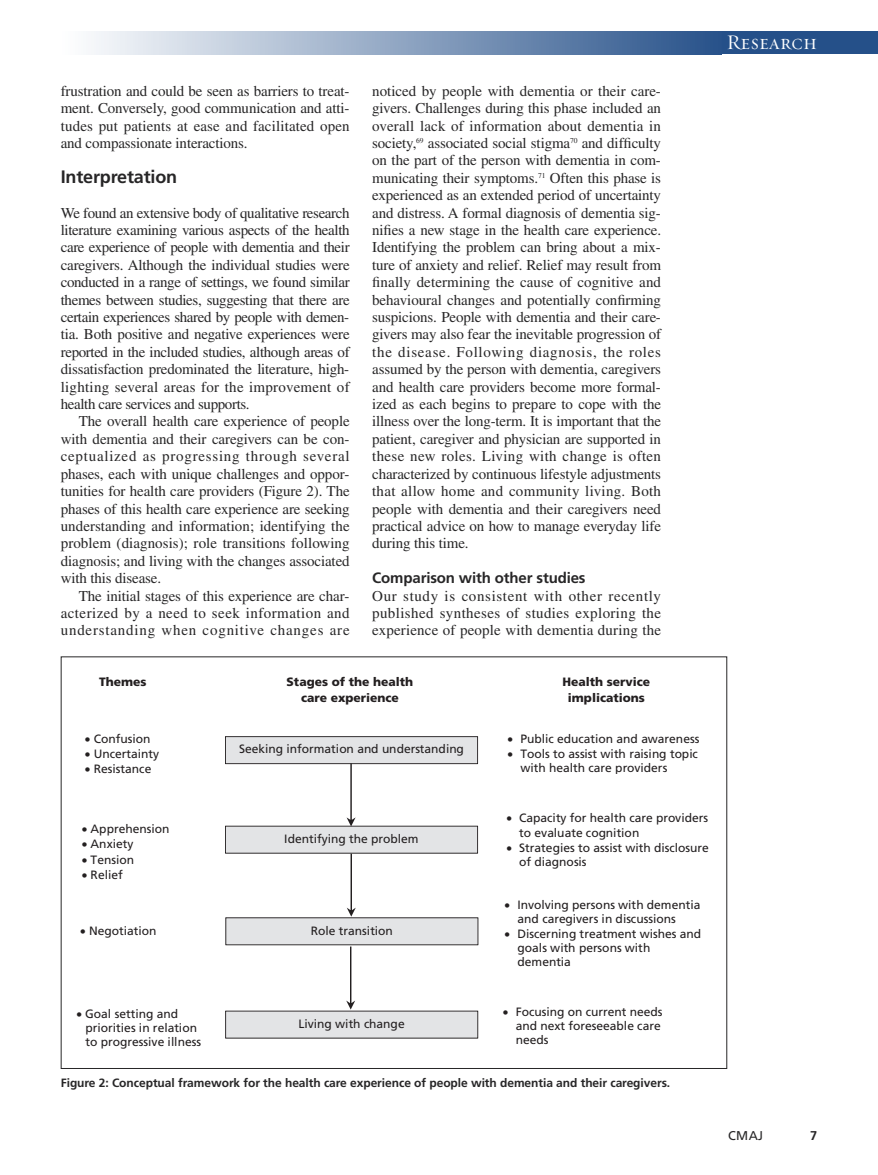
<style>
.page{position:relative;width:878px;height:1175px;background:#fff}
.page>*{position:absolute;margin:0;border:0;box-sizing:border-box;transform-origin:0 0}
.t1{font:21px "Requiem Display HTF Small Caps";letter-spacing:.005em;color:#fff}
.t2{font:700 18px "Frutiger LT Std";letter-spacing:-.01em;color:#272627}
.t3{font:15px/17.4px "Times LT Std";letter-spacing:-.01em;color:#272627;text-align:justify}
.t4{font:700 15px "Frutiger LT Std";letter-spacing:-.01em;color:#272627}
.t5{font:12.75px "Frutiger LT Std";color:#272627}
.t6{font:700 12.75px "Frutiger LT Std";color:#272627}
.t7{font:12px/14.1px "Frutiger";color:#231f20}
.t8{font:700 12px "Frutiger LT Std";letter-spacing:-.005em;color:#272627}
.t9{font:900 12px/16.5px "Frutiger";color:#231f20;text-align:center}
</style>
<div class="page">
<div style="left:715px;top:32px;width:163px;height:22px;background:#255089"></div>
<div style="left:61px;top:32px;width:660px;height:22px;background:linear-gradient(to right,#fff,#28528a)"></div>
<svg style="left:225px;top:736px;width:253px;height:302px"></svg>
<p class="t3" style="left:61px;top:84px;width:290px">frustration and could be seen as barriers to treat&shy;ment. Conversely, good communication and atti&shy;tudes put patients at ease and facilitated open and compassionate interactions.</p>
<p class="t2" style="left:61px;top:169px;width:118px">Interpretation</p>
<p class="t3" style="left:61px;top:205px;width:290px">We found an extensive body of qualitative research literature examining various aspects of the health care experience of people with dementia and their caregivers. Although the individual studies were conducted in a range of settings, we found similar themes between studies, suggesting that there are certain experiences shared by people with demen&shy;tia. Both positive and negative experiences were reported in the included studies, although areas of dissatisfaction predominated the literature, high&shy;lighting several areas for the improvement of health care services and supports.</p>
<p class="t3" style="left:61px;top:414px;width:290px;text-indent:18px">The overall health care experience of people with dementia and their caregivers can be con&shy;ceptualized as progressing through several phases, each with unique challenges and oppor&shy;tunities for health care providers (Figure 2). The phases of this health care experience are seeking understanding and information; identifying the problem (diagnosis); role transitions following diagnosis; and living with the changes associated with this disease.</p>
<p class="t3" style="left:61px;top:588px;width:290px;text-indent:18px">The initial stages of this experience are char&shy;acterized by a need to seek information and understanding when cognitive changes are</p>
<p class="t3" style="left:372px;top:84px;width:290px">noticed by people with dementia or their care&shy;givers. Challenges during this phase included an overall lack of information about dementia in society,<sup>69</sup> associated social stigma<sup>70</sup> and difficulty on the part of the person with dementia in com&shy;municating their symptoms.<sup>71</sup> Often this phase is experienced as an extended period of uncertainty and distress. A formal diagnosis of dementia sig&shy;nifies a new stage in the health care experience.<br>Identifying the problem can bring about a mix&shy;ture of anxiety and relief. Relief may result from finally determining the cause of cognitive and behavioural changes and potentially confirming suspicions. People with dementia and their care&shy;givers may also fear the inevitable progression of the disease. Following diagnosis, the roles assumed by the person with dementia, caregivers and health care providers become more formal&shy;ized as each begins to prepare to cope with the illness over the long-term. It is important that the patient, caregiver and physician are supported in these new roles. Living with change is often characterized by continuous lifestyle adjustments that allow home and community living. Both people with dementia and their caregivers need practical advice on how to manage everyday life during this time.</p>
<p class="t4" style="left:372px;top:572px;width:215px">Comparison with other studies</p>
<p class="t3" style="left:372px;top:588px;width:290px">Our study is consistent with other recently published syntheses of studies exploring the experience of people with dementia during the</p>
<p class="t9" style="left:99px;top:674px;width:49px">Themes</p>
<p class="t7" style="left:85px;top:732px;width:67px">• Confusion</p>
<p class="t7" style="left:85px;top:748px;width:76px">• Uncertainty</p>
<p class="t7" style="left:85px;top:763px;width:68px">• Resistance</p>
<p class="t7" style="left:82px;top:823px;width:89px">• Apprehension</p>
<p class="t7" style="left:82px;top:838px;width:53px">• Anxiety</p>
<p class="t7" style="left:82px;top:853px;width:54px">• Tension</p>
<p class="t7" style="left:82px;top:868px;width:43px">• Relief</p>
<p class="t7" style="left:80px;top:925px;width:78px">• Negotiation</p>
<p class="t7" style="left:85px;top:1007px;width:117px;text-indent:-9px">• Goal setting and priorities in relation to progressive illness</p>
<p class="t9" style="left:286px;top:674px;width:128px">Stages of the health care experience</p>
<p class="t7" style="left:239px;top:743px;width:226px">Seeking information and understanding</p>
<p class="t7" style="left:284px;top:832px;width:136px">Identifying the problem</p>
<p class="t7" style="left:311px;top:924px;width:84px">Role transition</p>
<p class="t7" style="left:298px;top:1017px;width:108px">Living with change</p>
<p class="t9" style="left:562px;top:674px;width:89px">Health service implications</p>
<p class="t7" style="left:507px;top:732px;width:193px">• Public education and awareness</p>
<p class="t7" style="left:520px;top:747px;width:179px;text-indent:-13px">• Tools to assist with raising topic with health care providers</p>
<p class="t7" style="left:519px;top:812px;width:190px;text-indent:-13px">• Capacity for health care providers to evaluate cognition</p>
<p class="t7" style="left:519px;top:841px;width:191px;text-indent:-13px">• Strategies to assist with disclosure of diagnosis</p>
<p class="t7" style="left:517px;top:898px;width:184px;text-indent:-13px">• Involving persons with dementia and caregivers in discussions</p>
<p class="t7" style="left:517px;top:927px;width:185px;text-indent:-13px">• Discerning treatment wishes and goals with persons with dementia</p>
<p class="t7" style="left:515px;top:1005px;width:148px;text-indent:-13px">• Focusing on current needs and next foreseeable care needs</p>
<p class="t8" style="left:61px;top:1078px;width:611px">Figure 2: Conceptual framework for the health care experience of people with dementia and their caregivers.</p>
<h1 class="t1" style="left:726px;top:30px;width:92px">Research</h1>
<p class="t5" style="left:728px;top:1130px;width:36px">CMAJ</p>
<p class="t6" style="left:810px;top:1130px;width:9px">7</p>
</div>
